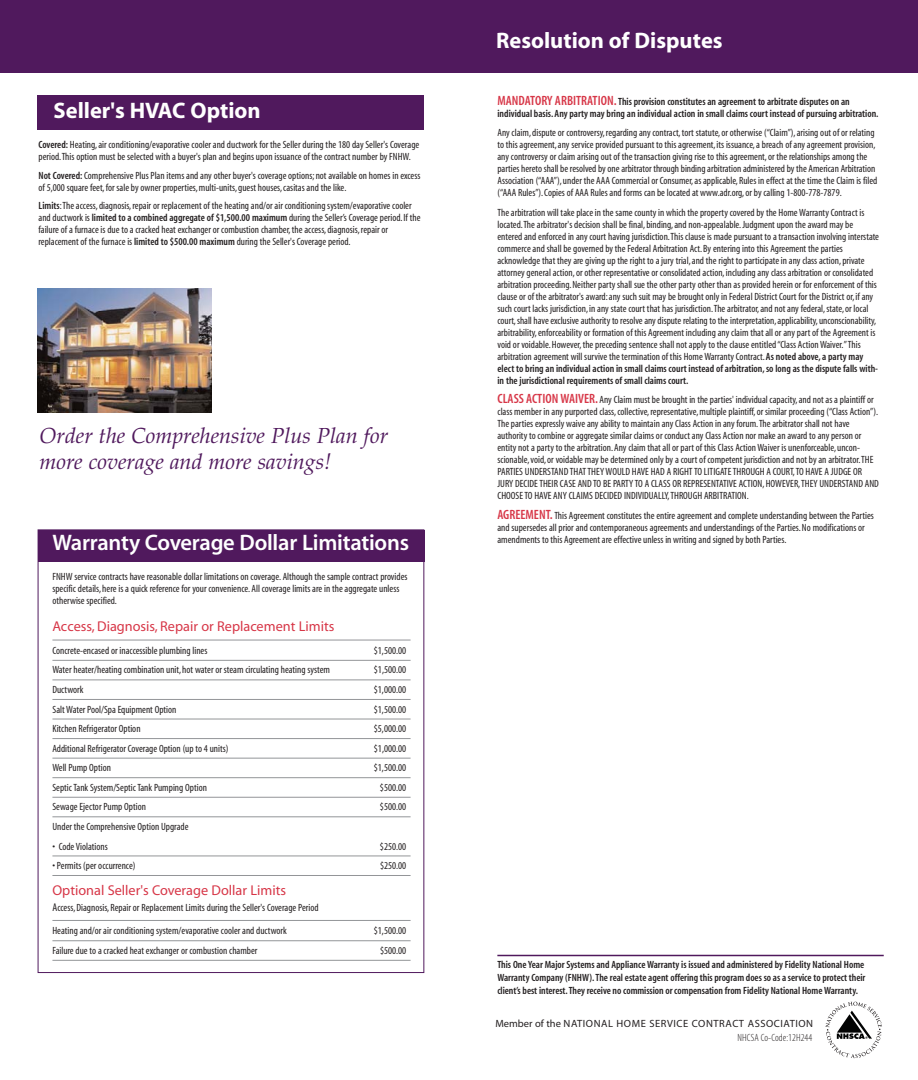
<style>
.page{position:relative;width:918px;height:1080px;background:#fff}
.page>*{position:absolute;margin:0;border:0;box-sizing:border-box;transform-origin:0 0}
.t1{font:22.5px "Myriad MM 700 600";color:#fff}
.t2{font:22.5px "Myriad MM 565 600";letter-spacing:-.01em;color:#fff}
.t3{font:italic 21.75px/25.5px "Palatino";color:#50195d}
.t4{font:14.25px "Myriad MM 400 600";color:#d73647}
.t5{font:10.5px/12px "Myriad MM 400 300";color:#231f20}
.t6{font:10.5px/12px "Myriad MM 565 300";color:#231f20}
.t7{font:10.5px "Myriad MM 400 600";letter-spacing:.05em;color:#231f20}
.t8{font:10.5px "Myriad MM 215 300";letter-spacing:.01em;color:#231f20}
.s1{font-family:"Myriad MM 565 300"}
.s2{font-size:11.25px}
.s3{font-size:13.5px;color:#d73647}
.s4{font-family:"Myriad MM 565 300";font-size:13.5px;color:#d73647}
</style>
<div class="page">
<div style="left:0;top:0;width:918px;height:72px;background:#50195d"></div>
<hr style="left:497px;top:955px;width:387px;height:1px;background:#50195d">
<svg style="left:825px;top:1002px;width:57px;height:56px"></svg>
<div style="left:38px;top:95px;width:386px;height:35px;background:#50195d"></div>
<img style="left:37px;top:289px;width:175px;height:123px">
<div style="left:38px;top:530px;width:386px;height:31px;background:#50195d"></div>
<hr style="left:52px;top:640px;width:359px;height:1px;background:#939598">
<hr style="left:52px;top:660px;width:359px;height:1px;background:#939598">
<hr style="left:52px;top:680px;width:359px;height:1px;background:#939598">
<hr style="left:52px;top:699px;width:359px;height:1px;background:#939598">
<hr style="left:52px;top:719px;width:359px;height:1px;background:#939598">
<hr style="left:52px;top:738px;width:359px;height:1px;background:#939598">
<hr style="left:52px;top:758px;width:359px;height:1px;background:#939598">
<hr style="left:52px;top:777px;width:359px;height:1px;background:#939598">
<hr style="left:52px;top:797px;width:359px;height:1px;background:#939598">
<hr style="left:52px;top:816px;width:359px;height:1px;background:#939598">
<hr style="left:52px;top:856px;width:359px;height:1px;background:#939598">
<hr style="left:52px;top:875px;width:359px;height:1px;background:#939598">
<hr style="left:52px;top:920px;width:359px;height:1px;background:#939598">
<hr style="left:52px;top:940px;width:359px;height:1px;background:#939598">
<hr style="left:52px;top:960px;width:359px;height:1px;background:#939598">
<h1 class="t1" style="left:54px;top:102px;width:209px">Seller's HVAC Option</h1>
<p class="t5" style="left:39px;top:140px;width:382px"><span class="s1">Covered:</span> Heating, air conditioning/evaporative cooler and ductwork for the Seller during the 180 day Seller's Coverage period.This option must be selected with a buyer's plan and begins upon issuance of the contract number by FNHW.</p>
<p class="t5" style="left:39px;top:170px;width:384px"><span class="s1">Not Covered:</span> Comprehensive Plus Plan items and any other buyer's coverage options; not available on homes in excess of 5,000 square feet, for sale by owner properties, multi-units, guest houses, casitas and the like.</p>
<p class="t5" style="left:39px;top:200px;width:384px"><span class="s1">Limits</span>:The access, diagnosis, repair or replacement of the heating and/or air conditioning system/evaporative cooler and ductwork is <span class="s1">limited to a combined aggregate of $1,500.00 maximum</span> during the Seller’s Coverage period.If the failure of a furnace is due to a cracked heat exchanger or combustion chamber, the access, diagnosis, repair or replacement of the furnace is <span class="s1">limited to $500.00 maximum</span> during the Seller's Coverage period.</p>
<h2 class="t3" style="left:40px;top:426px;width:350px">Order the Comprehensive Plus Plan for more coverage and more savings!</h2>
<h1 class="t2" style="left:52px;top:534px;width:358px">Warranty Coverage Dollar Limitations</h1>
<p class="t5" style="left:52px;top:572px;width:357px">FNHW service contracts have reasonable dollar limitations on coverage. Although the sample contract provides specific details, here is a quick reference for your convenience. All coverage limits are in the aggregate unless otherwise specified.</p>
<h3 class="t4" style="left:52px;top:620px;width:283px">Access, Diagnosis, Repair or Replacement Limits</h3>
<p class="t5" style="left:52px;top:645px;width:157px">Concrete-encased or inaccessible plumbing lines</p>
<p class="t5" style="left:374px;top:645px;width:34px">$1,500.00</p>
<p class="t5" style="left:52px;top:665px;width:279px">Water heater/heating combination unit, hot water or steam circulating heating system</p>
<p class="t5" style="left:374px;top:665px;width:34px">$1,500.00</p>
<p class="t5" style="left:52px;top:684px;width:33px">Ductwork</p>
<p class="t5" style="left:374px;top:684px;width:34px">$1,000.00</p>
<p class="t5" style="left:52px;top:704px;width:126px">Salt Water Pool/Spa Equipment Option</p>
<p class="t5" style="left:374px;top:704px;width:34px">$1,500.00</p>
<p class="t5" style="left:52px;top:723px;width:90px">Kitchen Refrigerator Option</p>
<p class="t5" style="left:374px;top:723px;width:34px">$5,000.00</p>
<p class="t5" style="left:52px;top:743px;width:178px">Additional Refrigerator Coverage Option (up to 4 units)</p>
<p class="t5" style="left:374px;top:743px;width:34px">$1,000.00</p>
<p class="t5" style="left:52px;top:762px;width:60px">Well Pump Option</p>
<p class="t5" style="left:374px;top:762px;width:34px">$1,500.00</p>
<p class="t5" style="left:52px;top:782px;width:156px">Septic Tank System/Septic Tank Pumping Option</p>
<p class="t5" style="left:380px;top:782px;width:28px">$500.00</p>
<p class="t5" style="left:52px;top:802px;width:95px">Sewage Ejector Pump Option</p>
<p class="t5" style="left:380px;top:802px;width:28px">$500.00</p>
<p class="t5" style="left:52px;top:821px;width:138px">Under the Comprehensive Option Upgrade</p>
<p class="t5" style="left:52px;top:841px;width:57px">• Code Violations</p>
<p class="t5" style="left:380px;top:841px;width:28px">$250.00</p>
<p class="t5" style="left:52px;top:860px;width:85px">• Permits (per occurrence)</p>
<p class="t5" style="left:380px;top:860px;width:28px">$250.00</p>
<h3 class="t4" style="left:52px;top:885px;width:235px">Optional Seller's Coverage Dollar Limits</h3>
<p class="t5" style="left:52px;top:902px;width:268px"><span class="s2">A</span>ccess, Diagnosis, Repair or Replacement Limits during the Seller's Coverage Period</p>
<p class="t5" style="left:52px;top:926px;width:236px">Heating and/or air conditioning system/evaporative cooler and ductwork</p>
<p class="t5" style="left:374px;top:926px;width:34px">$1,500.00</p>
<p class="t5" style="left:52px;top:945px;width:207px">Failure due to a cracked heat exchanger or combustion chamber</p>
<p class="t5" style="left:380px;top:945px;width:28px">$500.00</p>
<h1 class="t1" style="left:496px;top:32px;width:228px">Resolution of Disputes</h1>
<p class="t6" style="left:497px;top:96px;width:383px"><span class="s3">MANDATORY ARBITRATION.</span>This provision constitutes an agreement to arbitrate disputes on an individual basis. Any party may bring an individual action in small claims court instead of pursuing arbitration.</p>
<p class="t5" style="left:497px;top:127px;width:381px">Any claim, dispute or controversy, regarding any contract, tort statute, or otherwise (“Claim”), arising out of or relating to this agreement, any service provided pursuant to this agreement, its issuance, a breach of any agreement provision, any controversy or claim arising out of the transaction giving rise to this agreement, or the relationships among the parties hereto shall be resolved by one arbitrator through binding arbitration administered by the American Arbitration Association (“AAA”), under the AAA Commercial or Consumer, as applicable, Rules in effect at the time the Claim is filed (“AAA Rules”).Copies of AAA Rules and forms can be located at www.adr.org, or by calling 1-800-778-7879.</p>
<p class="t5" style="left:497px;top:207px;width:383px">The arbitration will take place in the same county in which the property covered by the Home Warranty Contract is located.The arbitrator's decision shall be final, binding, and non-appealable.Judgment upon the award may be entered and enforced in any court having jurisdiction.This clause is made pursuant to a transaction involving interstate commerce and shall be governed by the Federal Arbitration Act.By entering into this Agreement the parties acknowledge that they are giving up the right to a jury trial, and the right to participate in any class action, private attorney general action, or other representative or consolidated action, including any class arbitration or consolidated arbitration proceeding.Neither party shall sue the other party other than as provided herein or for enforcement of this clause or of the arbitrator's award:any such suit may be brought only in Federal District Court for the District or, if any such court lacks jurisdiction, in any state court that has jurisdiction.The arbitrator, and not any federal, state, or local court,shall have exclusive authority to resolve any dispute relating to the interpretation,applicability,unconscionability, arbitrability, enforceability or formation of this Agreement including any claim that all or any part of the Agreement is void or voidable.However, the preceding sentence shall not apply to the clause entitled “Class Action Waiver.”This arbitration agreement will survive the termination of this Home Warranty Contract.<span class="s1">As noted above, a party may</span></p>
<p class="t6" style="left:497px;top:363px;width:382px">elect to bring an individual action in small claims court instead of arbitration, so long as the dispute falls with&shy;in the jurisdictional requirements of small claims court.</p>
<p class="t5" style="left:498px;top:394px;width:383px"><span class="s4">CLASS ACTION WAIVER.</span> Any Claim must be brought in the parties' individual capacity, and not as a plaintiff or class member in any purported class, collective, representative, multiple plaintiff, or similar proceeding (“Class Action”).<br>The parties expressly waive any ability to maintain any Class Action in any forum.The arbitrator shall not have authority to combine or aggregate similar claims or conduct any Class Action nor make an award to any person or entity not a party to the arbitration.Any claim that all or part of this Class Action Waiver is unenforceable, uncon&shy;scionable, void, or voidable may be determined only by a court of competent jurisdiction and not by an arbitrator.THE PARTIES UNDERSTAND THAT THEY WOULD HAVE HAD A RIGHT TO LITIGATE THROUGH A COURT,TO HAVE A JUDGE OR JURY DECIDE THEIR CASE AND TO BE PARTY TO A CLASS OR REPRESENTATIVE ACTION, HOWEVER,THEY UNDERSTAND AND CHOOSE TO HAVE ANY CLAIMS DECIDED INDIVIDUALLY,THROUGH ARBITRATION.</p>
<p class="t5" style="left:498px;top:510px;width:378px"><span class="s4">AGREEMENT.</span>This Agreement constitutes the entire agreement and complete understanding between the Parties and supersedes all prior and contemporaneous agreements and understandings of the Parties.No modifications or amendments to this Agreement are effective unless in writing and signed by both Parties.</p>
<p class="t6" style="left:497px;top:959px;width:370px;line-height:12.8px;text-align:justify">This One Year Major Systems and Appliance Warranty is issued and administered by Fidelity National Home Warranty Company (FNHW).The real estate agent offering this program does so as a service to protect their client’s best interest.They receive no commission or compensation from Fidelity National Home Warranty.</p>
<p class="t7" style="left:495px;top:1019px;width:319px">Member of the NATIONAL HOME SERVICE CONTRACT ASSOCIATION</p>
<p class="t8" style="left:738px;top:1034px;width:76px">NHCSA Co-Code:12H244</p>
</div>
